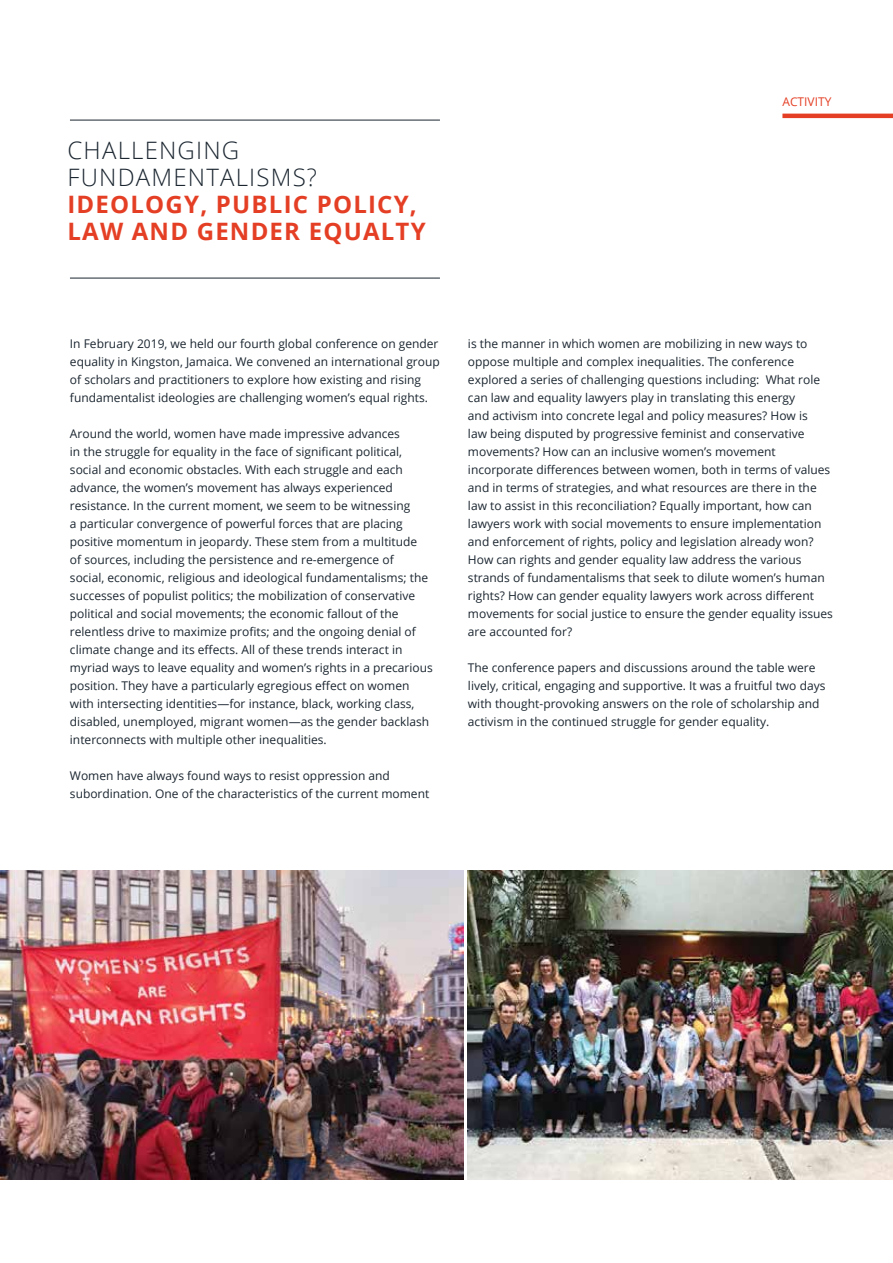
<style>
.page{position:relative;width:893px;height:1263px;background:#fff}
.page>*{position:absolute;margin:0;border:0;box-sizing:border-box;transform-origin:0 0}
.t1{font:700 24px/27px "Open Sans";letter-spacing:.05em;color:#e43f25}
.t2{font:300 24px/27px "Open Sans";letter-spacing:.05em;color:#1b2630}
.t3{font:12px/18px "Open Sans";color:#1b2630}
.t4{font:12px "Open Sans";color:#e43f25}
</style>
<div class="page">
<hr style="left:70px;top:120px;width:370px;height:1px;background:#1b2630">
<hr style="left:70px;top:278px;width:370px;height:1px;background:#1b2630">
<img style="left:0;top:870px;width:464px;height:310px">
<img style="left:468px;top:870px;width:425px;height:310px">
<hr style="left:782px;top:114px;width:111px;height:4px;background:#e43f25">
<h1 class="t2" style="left:68px;top:136px;width:251px">CHALLENGING<br>FUNDAMENTALISMS?</h1>
<h1 class="t1" style="left:68px;top:190px;width:360px">IDEOLOGY, PUBLIC POLICY,<br>LAW AND GENDER EQUALTY</h1>
<p class="t4" style="left:782px;top:93px;width:50px">ACTIVITY</p>
<p class="t3" style="left:70px;top:334px;width:371px">In February 2019, we held our fourth global conference on gender equality in Kingston, Jamaica. We convened an international group of scholars and practitioners to explore how existing and rising fundamentalist ideologies are challenging women’s equal rights.</p>
<p class="t3" style="left:70px;top:424px;width:364px">Around the world, women have made impressive advances<br>in the struggle for equality in the face of significant political, social and economic obstacles. With each struggle and each advance, the women’s movement has always experienced resistance. In the current moment, we seem to be witnessing<br>a particular convergence of powerful forces that are placing positive momentum in jeopardy. These stem from a multitude<br>of sources, including the persistence and re-emergence of<br>social, economic, religious and ideological fundamentalisms; the successes of populist politics; the mobilization of conservative political and social movements; the economic fallout of the relentless drive to maximize profits; and the ongoing denial of climate change and its effects. All of these trends interact in myriad ways to leave equality and women’s rights in a precarious position. They have a particularly egregious effect on women with intersecting identities—for instance, black, working class, disabled, unemployed, migrant women—as the gender backlash interconnects with multiple other inequalities.</p>
<p class="t3" style="left:70px;top:766px;width:361px">Women have always found ways to resist oppression and subordination. One of the characteristics of the current moment</p>
<p class="t3" style="left:468px;top:334px;width:367px">is the manner in which women are mobilizing in new ways to oppose multiple and complex inequalities. The conference explored a series of challenging questions including: What role can law and equality lawyers play in translating this energy<br>and activism into concrete legal and policy measures? How is<br>law being disputed by progressive feminist and conservative movements? How can an inclusive women’s movement incorporate differences between women, both in terms of values and in terms of strategies, and what resources are there in the law to assist in this reconciliation? Equally important, how can lawyers work with social movements to ensure implementation and enforcement of rights, policy and legislation already won?<br>How can rights and gender equality law address the various strands of fundamentalisms that seek to dilute women’s human rights? How can gender equality lawyers work across different movements for social justice to ensure the gender equality issues are accounted for?</p>
<p class="t3" style="left:468px;top:658px;width:359px">The conference papers and discussions around the table were lively, critical, engaging and supportive. It was a fruitful two days with thought-provoking answers on the role of scholarship and activism in the continued struggle for gender equality.</p>
</div>
